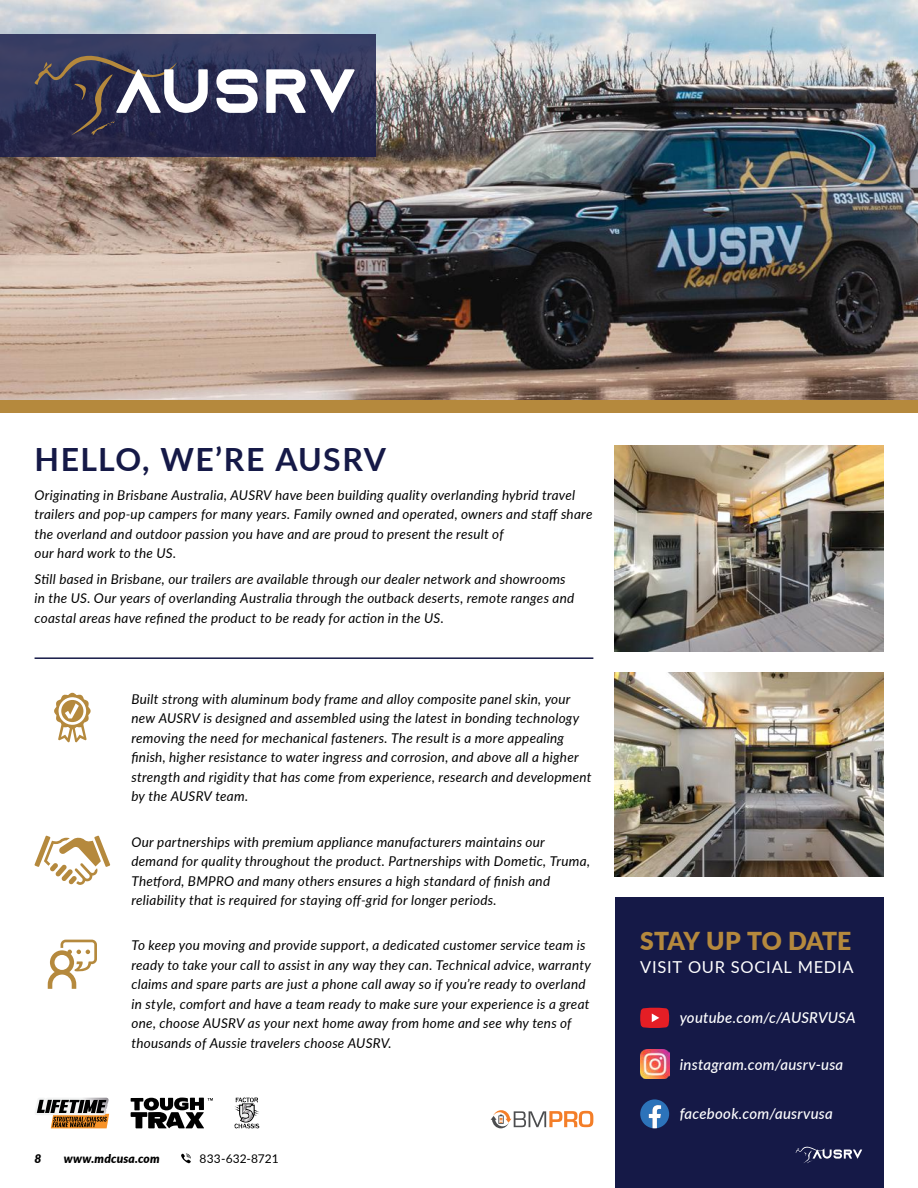
<style>
.page{position:relative;width:918px;height:1188px;background:#fff}
.page>*{position:absolute;margin:0;border:0;box-sizing:border-box;transform-origin:0 0}
.t1{font:700 31.95px "Lato";letter-spacing:.04em;color:#151947}
.t2{font:900 24.75px "Lato";letter-spacing:-.02em;color:#b5893d}
.t3{font:16.5px "Lato";letter-spacing:.045em;color:#fff}
.t4{font:italic 500 15px "Lato";letter-spacing:.015em;color:#fff}
.t5{font:italic 13.5px/19.5px "Lato";letter-spacing:.02em;color:#000}
.t6{font:italic 900 12px "Lato";letter-spacing:.015em;color:#000}
.t7{font:12px "Lato";color:#000}
</style>
<div class="page">
<div style="left:615px;top:897px;width:268px;height:291px;background:#151947"></div>
<img style="left:0;top:0;width:918px;height:401px">
<svg style="left:0;top:35px;width:376px;height:122px;background:#2e3155"></svg>
<svg style="left:48px;top:940px;width:49px;height:49px"></svg>
<svg style="left:54px;top:693px;width:37px;height:49px"></svg>
<div style="left:0;top:401px;width:918px;height:12px;background:#b5893d"></div>
<img style="left:640px;top:1049px;width:29px;height:29px">
<svg style="left:640px;top:1099px;width:29px;height:29px"></svg>
<svg style="left:640px;top:1008px;width:29px;height:20px"></svg>
<svg style="left:35px;top:836px;width:75px;height:49px"></svg>
<hr style="left:35px;top:657px;width:558px;height:2px;background:#151947">
<svg style="left:35px;top:56px;width:173px;height:79px;background:#4a4a62"></svg>
<svg style="left:216px;top:69px;width:42px;height:44px"></svg>
<svg style="left:266px;top:69px;width:89px;height:44px"></svg>
<img style="left:615px;top:673px;width:268px;height:203px">
<img style="left:615px;top:446px;width:268px;height:205px">
<svg style="left:35px;top:1098px;width:74px;height:30px"></svg>
<svg style="left:131px;top:1098px;width:82px;height:30px"></svg>
<svg style="left:234px;top:1098px;width:26px;height:30px"></svg>
<svg style="left:491px;top:1110px;width:102px;height:18px"></svg>
<svg style="left:181px;top:1154px;width:10px;height:9px"></svg>
<svg style="left:796px;top:1147px;width:66px;height:16px"></svg>
<h1 class="t1" style="left:35px;top:436px;width:353px">HELLO, WE’RE AUSRV</h1>
<p class="t5" style="left:35px;top:484px;width:559px">Originating in Brisbane Australia, AUSRV have been building quality overlanding hybrid travel trailers and pop-up campers for many years. Family owned and operated, owners and staff share the overland and outdoor passion you have and are proud to present the result of<br>our hard work to the US.</p>
<p class="t5" style="left:35px;top:569px;width:541px">Still based in Brisbane, our trailers are available through our dealer network and showrooms in the US. Our years of overlanding Australia through the outback deserts, remote ranges and coastal areas have refined the product to be ready for action in the US.</p>
<p class="t5" style="left:131px;top:688px;width:462px">Built strong with aluminum body frame and alloy composite panel skin, your new AUSRV is designed and assembled using the latest in bonding technology removing the need for mechanical fasteners. The result is a more appealing finish, higher resistance to water ingress and corrosion, and above all a higher strength and rigidity that has come from experience, research and development by the AUSRV team.</p>
<p class="t5" style="left:131px;top:831px;width:460px">Our partnerships with premium appliance manufacturers maintains our demand for quality throughout the product. Partnerships with Dometic, Truma, Thetford, BMPRO and many others ensures a high standard of finish and reliability that is required for staying off-grid for longer periods.</p>
<p class="t5" style="left:131px;top:935px;width:461px">To keep you moving and provide support, a dedicated customer service team is ready to take your call to assist in any way they can. Technical advice, warranty claims and spare parts are just a phone call away so if you’re ready to overland in style, comfort and have a team ready to make sure your experience is a great one, choose AUSRV as your next home away from home and see why tens of thousands of Aussie travelers choose AUSRV.</p>
<p class="t6" style="left:35px;top:1150px;width:8px">8</p>
<p class="t6" style="left:64px;top:1150px;width:97px">www.mdcusa.com</p>
<p class="t7" style="left:200px;top:1150px;width:81px">833-632-8721</p>
<h2 class="t2" style="left:640px;top:922px;width:213px">STAY UP TO DATE</h2>
<p class="t3" style="left:640px;top:955px;width:215px">VISIT OUR SOCIAL MEDIA</p>
<p class="t4" style="left:680px;top:1007px;width:177px">youtube.com/c/AUSRVUSA</p>
<p class="t4" style="left:680px;top:1054px;width:165px">instagram.com/ausrv-usa</p>
<p class="t4" style="left:680px;top:1103px;width:155px">facebook.com/ausrvusa</p>
</div>
